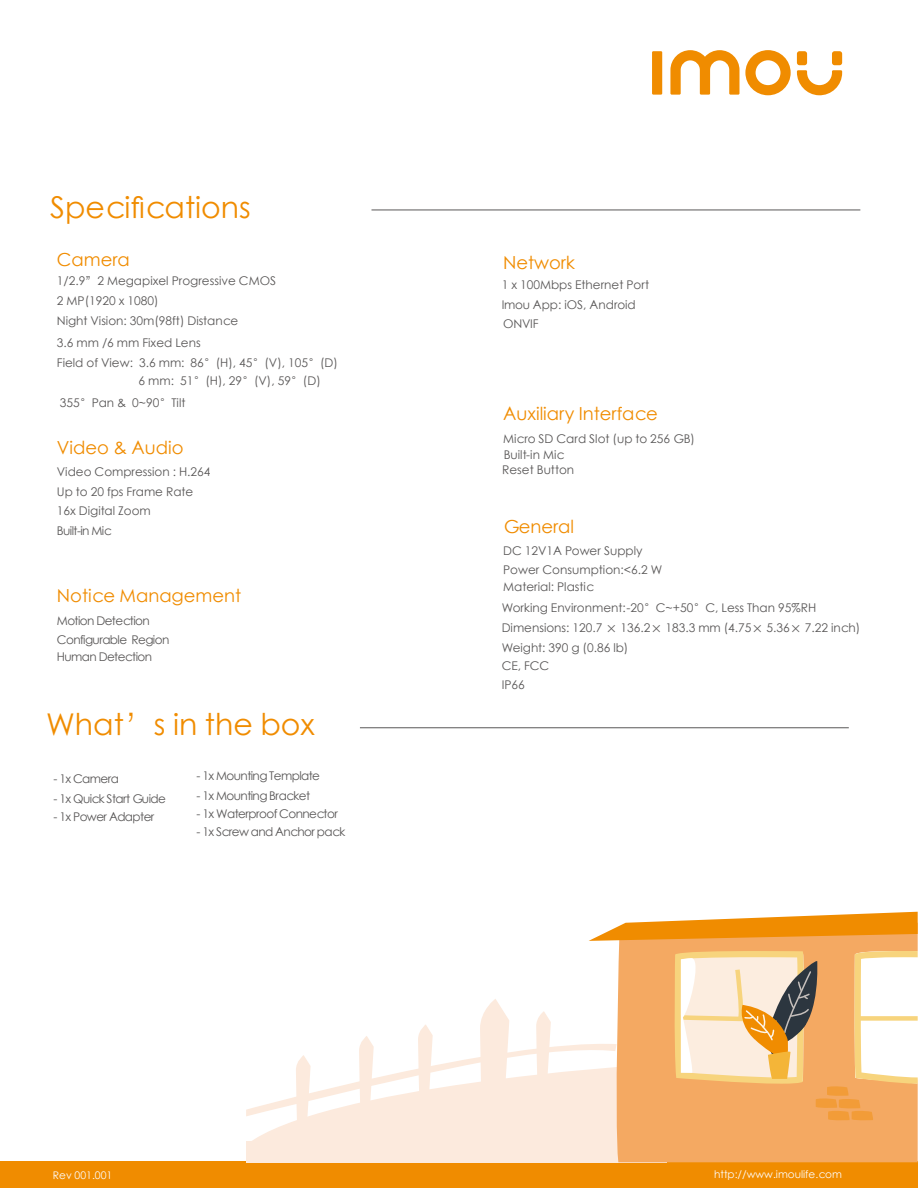
<style>
.page{position:relative;width:918px;height:1188px;background:#fff}
.page>*{position:absolute;margin:0;border:0;box-sizing:border-box;transform-origin:0 0}
.t1{font:30px "ST Xihei";color:#f08c00}
.t2{font:18px "ST Xihei";color:#f08c00}
.t3{font:12px/19.5px "ST Xihei";color:#595757}
.t4{font:12px/18.8px "ST Xihei";letter-spacing:-.05em;color:#595757}
.t5{font:10.5px "ST Xihei";color:#fdfdfe}
</style>
<div class="page">
<hr style="left:372px;top:210px;width:488px;height:1px;background:#595757">
<div style="left:0;top:1161px;width:918px;height:27px;background:#f08c00"></div>
<hr style="left:360px;top:728px;width:489px;height:1px;background:#595757">
<div style="left:652px;top:51px;width:10px;height:44px;background:#f08c00"></div>
<div style="left:797px;top:51px;width:10px;height:14px;background:#f08c00;border-radius:3px"></div>
<div style="left:832px;top:51px;width:10px;height:14px;background:#f08c00;border-radius:3px"></div>
<svg style="left:797px;top:70px;width:45px;height:26px"></svg>
<svg style="left:670px;top:50px;width:121px;height:45px"></svg>
<div style="left:246px;top:1141px;width:421px;height:22px;background:#fceadd"></div>
<div style="left:617px;top:1148px;width:301px;height:14px;background:#f4a962"></div>
<svg style="left:246px;top:912px;width:672px;height:236px"></svg>
<h1 class="t1" style="left:50px;top:186px;width:202px">Specifications</h1>
<h2 class="t2" style="left:57px;top:247px;width:74px">Camera</h2>
<p class="t3" style="left:57px;top:291px;width:183px">2 MP(1920 x 1080)<br>Night Vision: 30m(98ft) Distance</p>
<p class="t3" style="left:57px;top:333px;width:145px">3.6 mm /6 mm Fixed Lens</p>
<p class="t3" style="left:57px;top:270px;width:221px">1/2.9”2 Megapixel Progressive CMOS</p>
<p class="t3" style="left:57px;top:352px;width:78px">Field of View:</p>
<p class="t3" style="left:139px;top:353px;width:200px">3.6 mm: 86°(H), 45°(V), 105°(D)</p>
<p class="t3" style="left:139px;top:370px;width:184px">6 mm: 51°(H), 29°(V), 59°(D)</p>
<p class="t3" style="left:60px;top:393px;width:127px">355°Pan &amp; 0~90°Tilt</p>
<h2 class="t2" style="left:57px;top:434px;width:128px">Video &amp; Audio</h2>
<p class="t3" style="left:57px;top:462px;width:155px">Video Compression : H.264<br>Up to 20 fps Frame Rate<br>16x Digital Zoom<br>Built-in Mic</p>
<h2 class="t2" style="left:57px;top:583px;width:186px">Notice Management</h2>
<p class="t4" style="left:57px;top:611px;width:114px">Motion Detection<br>Configurable Region</p>
<p class="t4" style="left:57px;top:647px;width:97px">Human Detection</p>
<h1 class="t1" style="left:46px;top:703px;width:270px">What’s in the box</h1>
<p class="t4" style="left:54px;top:770px;width:67px">- 1x Camera</p>
<p class="t4" style="left:54px;top:789px;width:114px">- 1x Quick Start Guide</p>
<p class="t4" style="left:54px;top:807px;width:102px">- 1x Power Adapter</p>
<p class="t4" style="left:197px;top:767px;width:125px">- 1x Mounting Template</p>
<p class="t4" style="left:197px;top:786px;width:115px">- 1x Mounting Bracket</p>
<p class="t4" style="left:197px;top:804px;width:143px">- 1x Waterproof Connector</p>
<p class="t4" style="left:197px;top:822px;width:150px">- 1x Screw and Anchor pack</p>
<h2 class="t2" style="left:503px;top:249px;width:74px">Network</h2>
<p class="t3" style="left:502px;top:274px;width:149px;line-height:20.7px">1 x 100Mbps Ethernet Port<br>Imou App: iOS, Android</p>
<p class="t3" style="left:503px;top:314px;width:37px">ONVIF</p>
<h2 class="t2" style="left:503px;top:401px;width:156px">Auxiliary Interface</h2>
<p class="t3" style="left:503px;top:428px;width:193px">Micro SD Card Slot (up to 256 GB)</p>
<p class="t3" style="left:502px;top:460px;width:74px">Reset Button</p>
<p class="t3" style="left:504px;top:445px;width:62px">Built-in Mic</p>
<h2 class="t2" style="left:503px;top:513px;width:73px">General</h2>
<p class="t3" style="left:503px;top:541px;width:161px;line-height:18.8px">DC 12V1A Power Supply<br>Power Consumption:&lt;6.2 W</p>
<p class="t3" style="left:502px;top:598px;width:316px">Working Environment:-20°C~+50°C, Less Than 95%RH</p>
<p class="t3" style="left:503px;top:577px;width:92px">Material: Plastic</p>
<p class="t3" style="left:502px;top:618px;width:360px">Dimensions: 120.7 × 136.2× 183.3 mm (4.75× 5.36× 7.22 inch)<br>Weight: 390 g (0.86 lb)</p>
<p class="t3" style="left:502px;top:656px;width:49px">CE, FCC</p>
<p class="t3" style="left:502px;top:674px;width:25px">IP66</p>
<p class="t5" style="left:53px;top:1168px;width:61px">Rev 001.001</p>
<p class="t5" style="left:714px;top:1167px;width:129px">http://www.imoulife.com</p>
</div>
